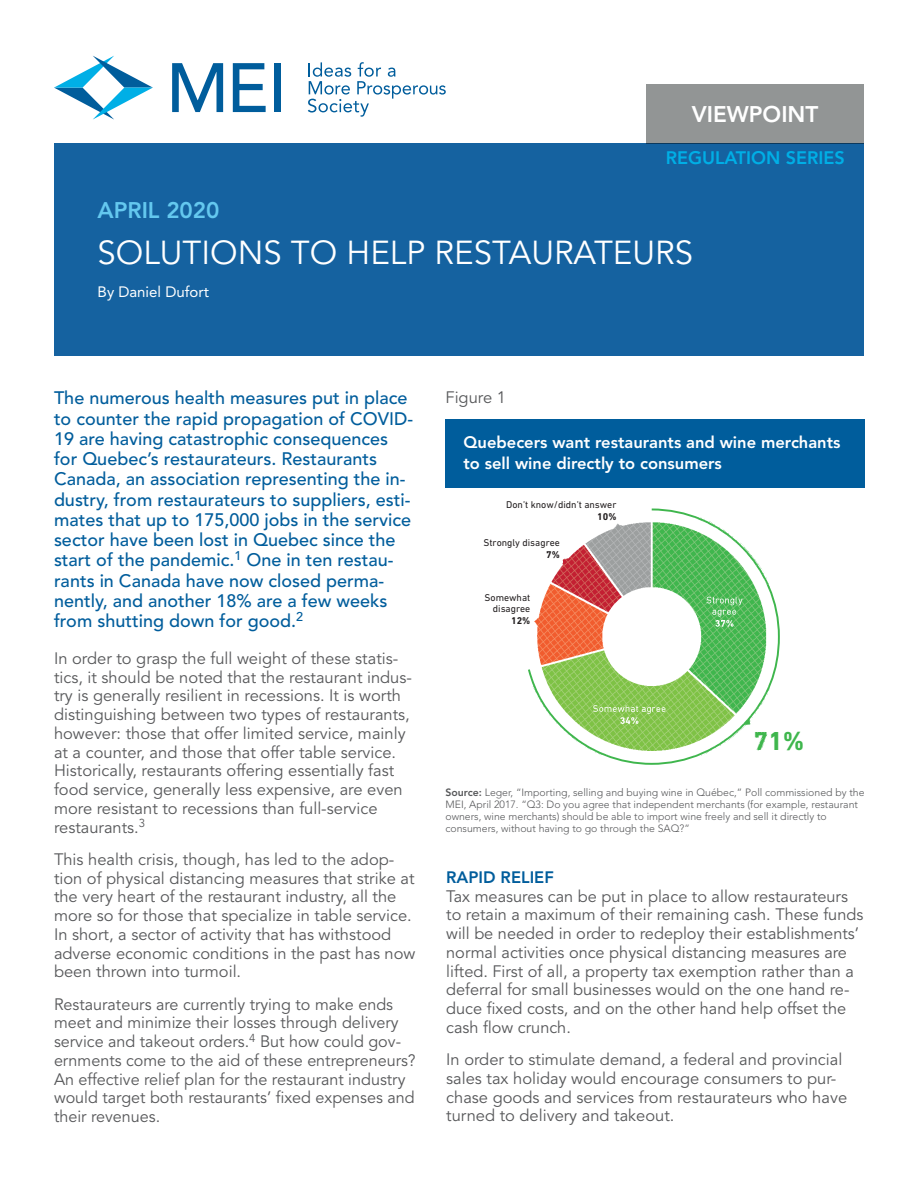
<style>
.page{position:relative;width:918px;height:1188px;background:#fff}
.page>*{position:absolute;margin:0;border:0;box-sizing:border-box;transform-origin:0 0}
.t1{font:33px "Avenir LT Std";color:#fff}
.t2{font:700 26.55px "DIN Next CYR";color:#3fb64d}
.t3{font:800 22.5px "Avenir LT Std";color:#fff}
.t4{font:800 22.5px "Avenir LT Std";color:#64c8ef}
.t5{font:500 18px/20.2px "Avenir LT Std";color:#005d9c}
.t6{font:800 18px "Avenir LT Std";color:#00afe6}
.t7{font:16.5px/18.8px "Avenir LT Std";color:#57585a}
.t8{font:800 16.5px/21px "Avenir LT Std";color:#fff}
.t9{font:800 16.5px "Avenir LT Std";color:#005d9c}
.t10{font:15px "Avenir LT Std";color:#fff}
.t11{font:300 10.5px/12px "Avenir LT Std";color:#57585a}
.t12{font:10.05px/10.9px "DIN Next CYR";color:#231f20;text-align:right}
.t13{font:700 10.05px "DIN Next CYR";color:#231f20}
.s1{font-weight:800}
</style>
<div class="page">
<div style="left:54px;top:144px;width:810px;height:212px;background:#1562a0"></div>
<svg style="left:172px;top:63px;width:51px;height:49px"></svg>
<svg style="left:233px;top:63px;width:33px;height:49px"></svg>
<div style="left:274px;top:63px;width:6px;height:49px;background:#005d9c"></div>
<svg style="left:54px;top:56px;width:99px;height:64px"></svg>
<svg style="left:308px;top:62px;width:138px;height:55px"></svg>
<div style="left:646px;top:84px;width:218px;height:60px;background:#929595"></div>
<svg style="left:528px;top:509px;width:252px;height:256px"></svg>
<svg style="left:744px;top:718px;width:6px;height:7px"></svg>
<img style="left:532px;top:517px;width:237px;height:106px">
<div style="left:446px;top:419px;width:419px;height:68px;background:#005d9c"></div>
<h3 class="t3" style="left:692px;top:101px;width:128px">VIEWPOINT</h3>
<p class="t6" style="left:666px;top:147px;width:181px">REGULATION SERIES</p>
<h3 class="t4" style="left:98px;top:197px;width:124px">APRIL 2020</h3>
<h1 class="t1" style="left:98px;top:234px;width:597px">SOLUTIONS TO HELP RESTAURATEURS</h1>
<p class="t10" style="left:98px;top:283px;width:113px">By Daniel Dufort</p>
<p class="t5" style="left:54px;top:389px;width:361px">The numerous health measures put in place to counter the rapid propagation of COVID-19 are having catastrophic consequences for Quebec’s restaurateurs. Restaurants Canada, an association representing the in&shy;dustry, from restaurateurs to suppliers, esti&shy;mates that up to 175,000 jobs in the service sector have been lost in Quebec since the start of the pandemic.<sup>1</sup> One in ten restau&shy;rants in Canada have now closed perma&shy;nently, and another 18% are a few weeks from shutting down for good.<sup>2</sup></p>
<p class="t7" style="left:54px;top:649px;width:360px">In order to grasp the full weight of these statis&shy;tics, it should be noted that the restaurant indus&shy;try is generally resilient in recessions. It is worth distinguishing between two types of restaurants, however: those that offer limited service, mainly at a counter, and those that offer table service.<br>Historically, restaurants offering essentially fast food service, generally less expensive, are even more resistant to recessions than full-service restaurants.<sup>3</sup></p>
<p class="t7" style="left:54px;top:850px;width:363px">This health crisis, though, has led to the adop&shy;tion of physical distancing measures that strike at the very heart of the restaurant industry, all the more so for those that specialize in table service.<br>In short, a sector of activity that has withstood adverse economic conditions in the past has now been thrown into turmoil.</p>
<p class="t7" style="left:54px;top:995px;width:363px">Restaurateurs are currently trying to make ends meet and minimize their losses through delivery service and takeout orders.<sup>4</sup> But how could gov&shy;ernments come to the aid of these entrepreneurs?<br>An effective relief plan for the restaurant industry would target both restaurants’ fixed expenses and their revenues.</p>
<p class="t7" style="left:446px;top:388px;width:62px">Figure 1</p>
<p class="t8" style="left:464px;top:432px;width:379px">Quebecers want restaurants and wine merchants to sell wine directly to consumers</p>
<p class="t12" style="left:506px;top:499px;width:112px">Don’t know/didn’t answer</p>
<p class="t13" style="left:597px;top:511px;width:21px">10%</p>
<p class="t12" style="left:484px;top:537px;width:78px">Strongly disagree</p>
<p class="t13" style="left:546px;top:549px;width:15px">7%</p>
<p class="t12" style="left:485px;top:592px;width:47px">Somewhat disagree</p>
<p class="t13" style="left:511px;top:615px;width:21px">12%</p>
<h2 class="t2" style="left:753px;top:726px;width:53px">71%</h2>
<p class="t11" style="left:446px;top:787px;width:421px"><span class="s1">Source:</span> Leger, “Importing, selling and buying wine in Québec,” Poll commissioned by the MEI, April 2017. “Q3: Do you agree that independent merchants (for example, restaurant owners, wine merchants) should be able to import wine freely and sell it directly to consumers, without having to go through the SAQ?”</p>
<p class="t9" style="left:446px;top:867px;width:109px">RAPID RELIEF</p>
<p class="t7" style="left:446px;top:887px;width:419px">Tax measures can be put in place to allow restaurateurs to retain a maximum of their remaining cash. These funds will be needed in order to redeploy their establishments’ normal activities once physical distancing measures are lifted. First of all, a property tax exemption rather than a deferral for small businesses would on the one hand re&shy;duce fixed costs, and on the other hand help offset the cash flow crunch.</p>
<p class="t7" style="left:446px;top:1051px;width:402px">In order to stimulate demand, a federal and provincial sales tax holiday would encourage consumers to pur&shy;chase goods and services from restaurateurs who have turned to delivery and takeout.</p>
</div>
